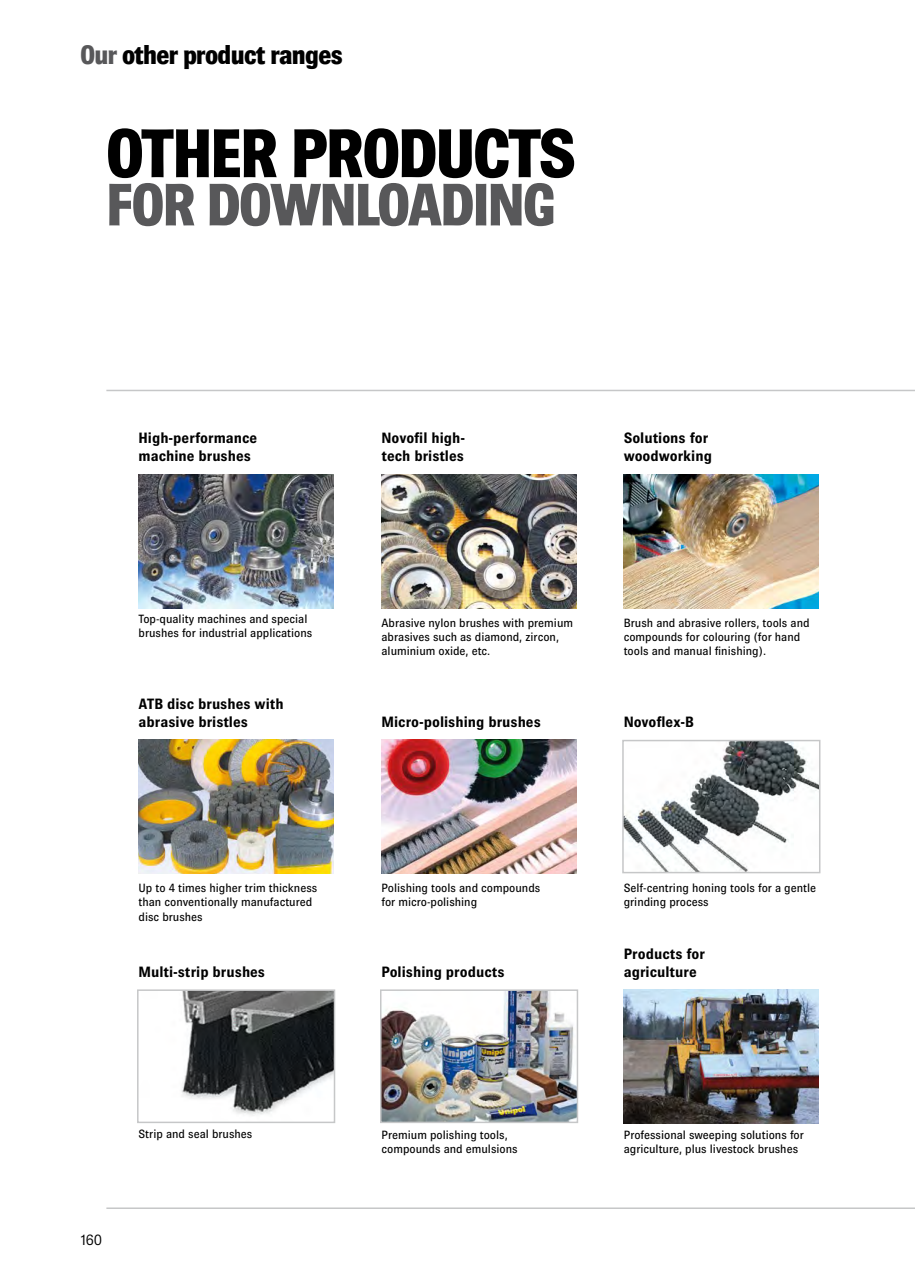
<style>
.page{position:relative;width:915px;height:1263px;background:#fff}
.page>*{position:absolute;margin:0;border:0;box-sizing:border-box;transform-origin:0 0}
.t1{font:800 69px "Brown";color:#000}
.t2{font:800 60px "Brown";color:#58585a}
.t3{font:800 27px "Brown";color:#000}
.t4{font:700 15px/18px "Brown";color:#000}
.t5{font:300 15px "Brown";color:#000}
.t6{font:12px/14.4px "Brown";color:#000}
.s1{color:#58585a}
</style>
<div class="page">
<svg style="left:622px;top:739px;width:199px;height:135px"></svg>
<svg style="left:137px;top:989px;width:199px;height:134px"></svg>
<img style="left:381px;top:740px;width:195px;height:134px">
<img style="left:380px;top:989px;width:198px;height:134px">
<img style="left:623px;top:989px;width:195px;height:134px">
<img style="left:138px;top:740px;width:195px;height:134px">
<img style="left:138px;top:474px;width:195px;height:134px">
<img style="left:381px;top:474px;width:195px;height:134px">
<img style="left:623px;top:474px;width:195px;height:134px">
<hr style="left:106px;top:390px;width:808px;height:1px;background:#c6c7c8">
<hr style="left:106px;top:1207px;width:808px;height:2px;background:#c6c7c8">
<p class="t3" style="left:81px;top:40px;width:263px"><span class="s1">Our</span> other product ranges</p>
<p class="t1" style="left:107px;top:114px;width:469px">OTHER PRODUCTS</p>
<p class="t2" style="left:107px;top:171px;width:449px">FOR DOWNLOADING</p>
<p class="t4" style="left:138px;top:429px;width:120px">High-performance machine brushes</p>
<p class="t6" style="left:138px;top:612px;width:175px">Top-quality machines and special brushes for industrial applications</p>
<p class="t4" style="left:138px;top:694px;width:146px">ATB disc brushes with abrasive bristles</p>
<p class="t6" style="left:138px;top:880px;width:180px">Up to 4 times higher trim thickness than conventionally manufactured disc brushes</p>
<p class="t4" style="left:138px;top:962px;width:128px">Multi-strip brushes</p>
<p class="t6" style="left:138px;top:1126px;width:115px">Strip and seal brushes</p>
<p class="t5" style="left:81px;top:1232px;width:23px">160</p>
<p class="t4" style="left:381px;top:429px;width:85px">Novofil high&shy;tech bristles</p>
<p class="t4" style="left:623px;top:429px;width:90px">Solutions for woodworking</p>
<p class="t6" style="left:381px;top:615px;width:193px">Abrasive nylon brushes with premium abrasives such as diamond, zircon, aluminium oxide, etc.</p>
<p class="t6" style="left:623px;top:615px;width:187px">Brush and abrasive rollers, tools and compounds for colouring (for hand tools and manual finishing).</p>
<p class="t4" style="left:381px;top:712px;width:161px">Micro-polishing brushes</p>
<p class="t4" style="left:623px;top:712px;width:72px">Novoflex-B</p>
<p class="t6" style="left:381px;top:880px;width:160px">Polishing tools and compounds for micro-polishing</p>
<p class="t4" style="left:381px;top:962px;width:124px">Polishing products</p>
<p class="t6" style="left:381px;top:1127px;width:138px">Premium polishing tools, compounds and emulsions</p>
<p class="t6" style="left:623px;top:880px;width:194px">Self-centring honing tools for a gentle grinding process</p>
<p class="t4" style="left:623px;top:944px;width:83px">Products for agriculture</p>
<p class="t6" style="left:623px;top:1127px;width:181px">Professional sweeping solutions for agriculture, plus livestock brushes</p>
</div>
